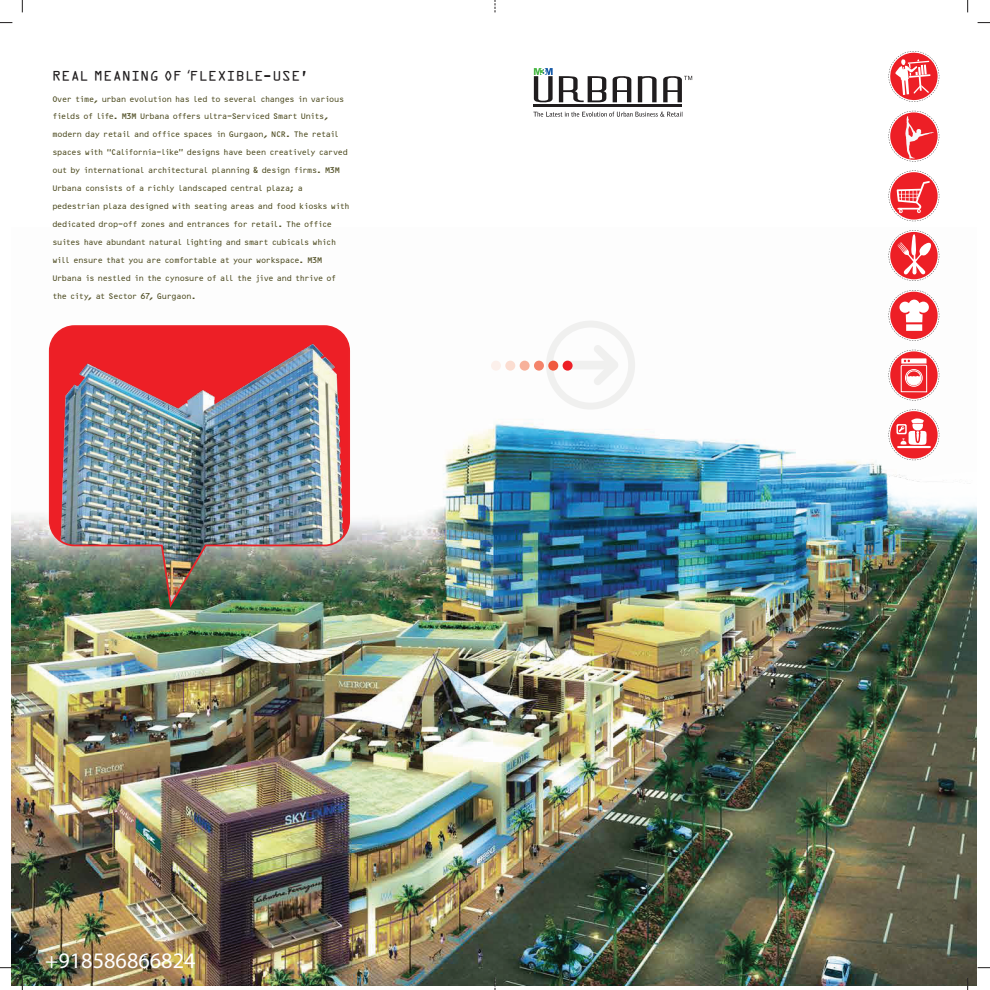
<style>
.page{position:relative;width:990px;height:990px;background:#fff}
.page>*{position:absolute;margin:0;border:0;box-sizing:border-box;transform-origin:0 0}
.t1{font:22.22px "Myriad Pro";color:#fff}
.t2{font:14.88px "OCR Aby BT";color:#201d1e}
.t3{font:9.62px/17.9px "OCRB10 Pitch BT";letter-spacing:-.11em;color:#514f25}
.s1{font-family:"Myriad Pro"}
</style>
<div class="page">
<img style="left:12px;top:253px;width:965px;height:733px">
<svg style="left:888px;top:350px;width:51px;height:50px"></svg>
<svg style="left:888px;top:230px;width:51px;height:51px"></svg>
<svg style="left:888px;top:290px;width:51px;height:51px"></svg>
<svg style="left:888px;top:410px;width:51px;height:50px"></svg>
<svg style="left:888px;top:111px;width:51px;height:50px"></svg>
<svg style="left:888px;top:51px;width:51px;height:51px"></svg>
<svg style="left:888px;top:171px;width:51px;height:50px"></svg>
<img style="left:48px;top:324px;width:303px;height:286px">
<svg style="left:967px;top:0;width:1px;height:12px"></svg>
<svg style="left:22px;top:0;width:1px;height:12px"></svg>
<svg style="left:967px;top:978px;width:1px;height:12px"></svg>
<svg style="left:22px;top:978px;width:1px;height:12px"></svg>
<svg style="left:495px;top:978px;width:1px;height:12px"></svg>
<svg style="left:0;top:22px;width:12px;height:1px"></svg>
<svg style="left:0;top:967px;width:12px;height:1px"></svg>
<svg style="left:977px;top:22px;width:13px;height:1px"></svg>
<svg style="left:977px;top:967px;width:13px;height:1px"></svg>
<svg style="left:546px;top:321px;width:89px;height:89px"></svg>
<div style="left:491px;top:361px;width:10px;height:10px;background:#fcf0eb;border-radius:50%"></div>
<div style="left:548px;top:361px;width:10px;height:10px;background:#f05a3f;border-radius:50%"></div>
<svg style="left:534px;top:361px;width:10px;height:10px"></svg>
<svg style="left:519px;top:361px;width:10px;height:10px"></svg>
<div style="left:505px;top:361px;width:10px;height:10px;background:#fbddd1;border-radius:50%"></div>
<div style="left:562px;top:361px;width:10px;height:10px;background:#ed1f26;border-radius:50%"></div>
<svg style="left:533px;top:112px;width:149px;height:5px"></svg>
<svg style="left:534px;top:68px;width:18px;height:34px"></svg>
<svg style="left:559px;top:76px;width:47px;height:26px"></svg>
<svg style="left:612px;top:76px;width:19px;height:26px"></svg>
<svg style="left:638px;top:76px;width:18px;height:26px"></svg>
<hr style="left:534px;top:104px;width:148px;height:3px;background:#201d1e">
<svg style="left:663px;top:76px;width:29px;height:26px"></svg>
<h2 class="t2" style="left:52px;top:67px;width:258px">REAL MEANING OF <span class="s1">‘</span>FLEXIBLE-USE’</h2>
<p class="t3" style="left:52px;top:90px;width:299px">Over time, urban evolution has led to several changes in various fields of life. M3M Urbana offers ultra-Serviced Smart Units, modern day retail and office spaces in Gurgaon, NCR. The retail spaces with “California-like” designs have been creatively carved out by international architectural planning &amp; design firms. M3M Urbana consists of a richly landscaped central plaza; a pedestrian plaza designed with seating areas and food kiosks with dedicated drop-off zones and entrances for retail. The office suites have abundant natural lighting and smart cubicals which will ensure that you are comfortable at your workspace. M3M Urbana is nestled in the cynosure of all the jive and thrive of the city, at Sector 67, Gurgaon.</p>
<h1 class="t1" style="left:45px;top:947px;width:152px">+918586866824</h1>
</div>
